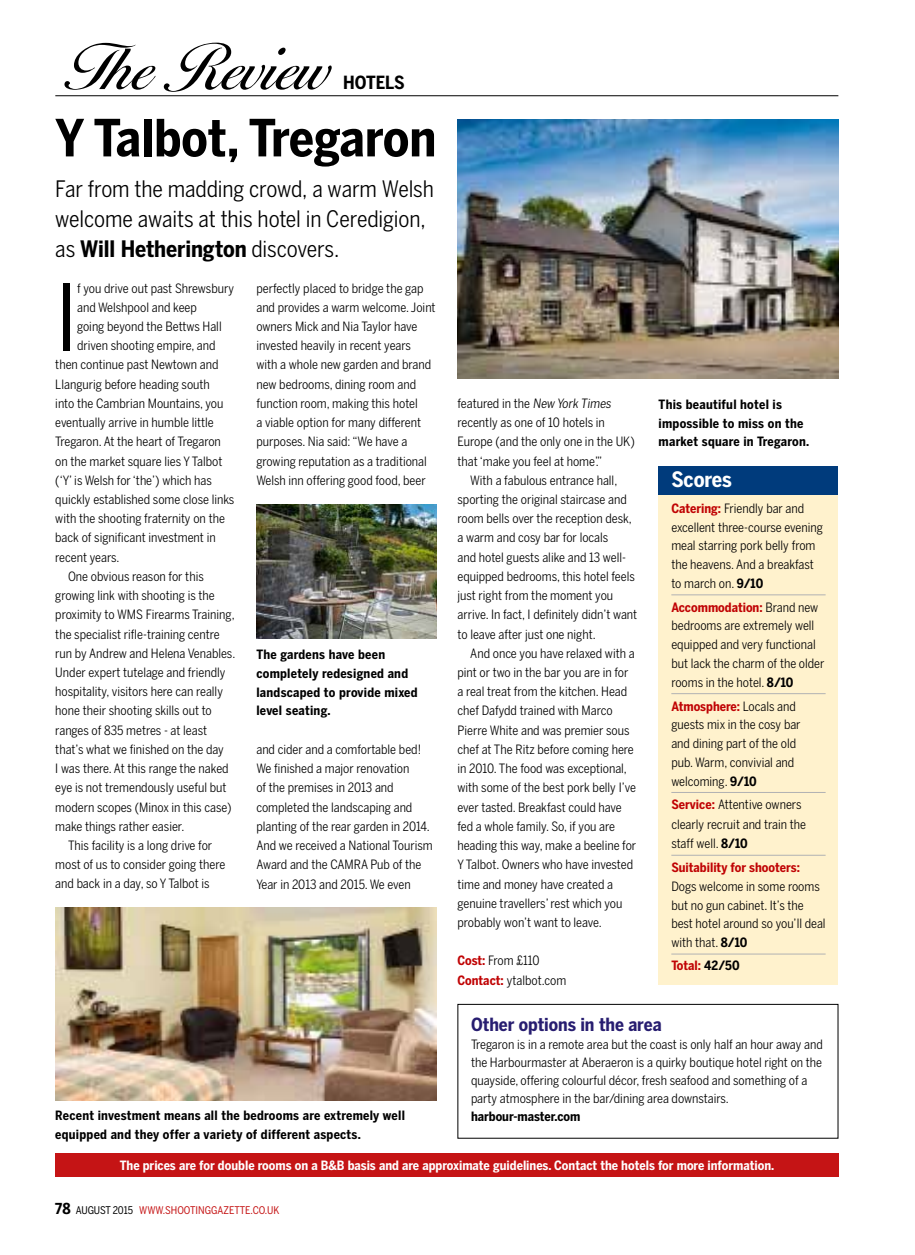
<style>
.page{position:relative;width:915px;height:1255px;background:#fff}
.page>*{position:absolute;margin:0;border:0;box-sizing:border-box;transform-origin:0 0}
.t1{font:90.6px "Benton Sans Cond";color:#000}
.t2{font:68.25px "Ballantines Script EF";letter-spacing:-.005em;color:#000}
.t3{font:700 50.85px "Benton Sans Cond";color:#000}
.t4{font:22.5px/30px "Benton Sans Cond";letter-spacing:-.005em;color:#000}
.t5{font:700 21px "Benton Sans Cond";letter-spacing:-.005em;color:#fff}
.t6{font:700 18px "Benton Sans Cond";color:#271d70}
.t7{font:700 18px "Benton Sans Cond";color:#000}
.t8{font:12.75px/19.2px "Benton Sans Cond";color:#000}
.t9{font:700 12.75px/18.8px "Benton Sans Cond";letter-spacing:.02em;color:#000}
.t10{font:700 12.75px "Benton Sans Cond";color:#fff}
.t11{font:700 12.75px "Benton Sans Cond";color:#c00304}
.t12{font:700 12.75px "Benton Sans Cond";color:#000}
.t13{font:10.5px "Benton Sans Cond";color:#c51415}
.s1{font-weight:700}
.s2{font-weight:700;color:#c00304}
.s3{color:#000}
.s4{font-weight:700;font-size:15px;color:#000}
</style>
<div class="page">
<hr style="left:55px;top:95px;width:783px;height:1px;background:#000">
<div style="left:55px;top:1153px;width:783px;height:23px;background:#c51415"></div>
<div style="left:658px;top:490px;width:180px;height:494px;background:#fff2cd"></div>
<hr style="left:671px;top:594px;width:154px;height:1px;background:#b1b2b3">
<hr style="left:671px;top:693px;width:154px;height:1px;background:#b1b2b3">
<hr style="left:671px;top:792px;width:154px;height:1px;background:#b1b2b3">
<hr style="left:671px;top:855px;width:154px;height:1px;background:#b1b2b3">
<hr style="left:671px;top:953px;width:154px;height:1px;background:#b1b2b3">
<div style="left:457px;top:1003px;width:381px;height:135px;border:1px solid #000"></div>
<img style="left:256px;top:504px;width:180px;height:134px">
<img style="left:457px;top:119px;width:381px;height:260px">
<img style="left:55px;top:907px;width:381px;height:193px">
<div style="left:658px;top:465px;width:180px;height:29px;background:#003b7c"></div>
<h2 class="t2" style="left:68px;top:27px;width:270px">The Review</h2>
<h3 class="t7" style="left:343px;top:72px;width:63px">HOTELS</h3>
<h3 class="t3" style="left:55px;top:108px;width:382px">Y Talbot, Tregaron</h3>
<h3 class="t4" style="left:55px;top:173px;width:380px">Far from the madding crowd, a warm Welsh welcome awaits at this hotel in Ceredigion, as <span class="s1">Will Hetherington</span> discovers.</h3>
<h1 class="t1" style="left:55px;top:264px;width:23px">I</h1>
<p class="t8" style="left:77px;top:278px;width:158px">f you drive out past Shrewsbury</p>
<p class="t8" style="left:77px;top:297px;width:121px">and Welshpool and keep</p>
<p class="t8" style="left:77px;top:316px;width:146px">going beyond the Bettws Hall</p>
<p class="t8" style="left:77px;top:336px;width:140px">driven shooting empire, and</p>
<p class="t8" style="left:55px;top:355px;width:165px">then continue past Newtown and</p>
<p class="t8" style="left:55px;top:374px;width:156px">Llangurig before heading south</p>
<p class="t8" style="left:55px;top:393px;width:170px">into the Cambrian Mountains, you</p>
<p class="t8" style="left:55px;top:413px;width:160px">eventually arrive in humble little</p>
<p class="t8" style="left:55px;top:432px;width:167px">Tregaron. At the heart of Tregaron</p>
<p class="t8" style="left:55px;top:451px;width:168px">on the market square lies Y Talbot</p>
<p class="t8" style="left:55px;top:470px;width:158px">(‘Y’ is Welsh for ‘the’) which has</p>
<p class="t8" style="left:55px;top:489px;width:180px">quickly established some close links</p>
<p class="t8" style="left:55px;top:509px;width:171px">with the shooting fraternity on the</p>
<p class="t8" style="left:55px;top:528px;width:162px">back of significant investment in</p>
<p class="t8" style="left:55px;top:547px;width:66px">recent years.</p>
<p class="t8" style="left:68px;top:566px;width:137px">One obvious reason for this</p>
<p class="t8" style="left:55px;top:585px;width:161px">growing link with shooting is the</p>
<p class="t8" style="left:55px;top:605px;width:181px">proximity to WMS Firearms Training,</p>
<p class="t8" style="left:55px;top:624px;width:166px">the specialist rifle-training centre</p>
<p class="t8" style="left:55px;top:643px;width:181px">run by Andrew and Helena Venables.</p>
<p class="t8" style="left:55px;top:662px;width:172px">Under expert tutelage and friendly</p>
<p class="t8" style="left:55px;top:682px;width:169px">hospitality, visitors here can really</p>
<p class="t8" style="left:55px;top:701px;width:158px">hone their shooting skills out to</p>
<p class="t8" style="left:55px;top:720px;width:153px">ranges of 835 metres - at least</p>
<p class="t8" style="left:55px;top:739px;width:170px">that’s what we finished on the day</p>
<p class="t8" style="left:55px;top:758px;width:175px">I was there. At this range the naked</p>
<p class="t8" style="left:55px;top:778px;width:173px">eye is not tremendously useful but</p>
<p class="t8" style="left:55px;top:797px;width:178px">modern scopes (Minox in this case)</p>
<p class="t8" style="left:55px;top:816px;width:130px">make things rather easier.</p>
<p class="t8" style="left:68px;top:835px;width:146px">This facility is a long drive for</p>
<p class="t8" style="left:55px;top:854px;width:171px">most of us to consider going there</p>
<p class="t8" style="left:55px;top:874px;width:156px">and back in a day, so Y Talbot is</p>
<p class="t8" style="left:256px;top:278px;width:181px">perfectly placed to bridge the gap and provides a warm welcome. Joint owners Mick and Nia Taylor have invested heavily in recent years<br>with a whole new garden and brand new bedrooms, dining room and function room, making this hotel<br>a viable option for many different purposes. Nia said: “We have a growing reputation as a traditional<br>Welsh inn offering good food, beer</p>
<p class="t9" style="left:256px;top:645px;width:163px">The gardens have been completely redesigned and landscaped to provide mixed level seating.</p>
<p class="t8" style="left:256px;top:739px;width:178px">and cider and a comfortable bed!<br>We finished a major renovation<br>of the premises in 2013 and completed the landscaping and planting of the rear garden in 2014.<br>And we received a National Tourism<br>Award and the CAMRA Pub of the<br>Year in 2013 and 2015. We even</p>
<p class="t9" style="left:55px;top:1105px;width:351px">Recent investment means all the bedrooms are extremely well equipped and they offer a variety of different aspects.</p>
<p class="t8" style="left:457px;top:393px;width:179px">featured in the New York Times recently as one of 10 hotels in<br>Europe (and the only one in the UK) that ‘make you feel at home’.”</p>
<p class="t8" style="left:457px;top:470px;width:181px;text-indent:13px">With a fabulous entrance hall, sporting the original staircase and room bells over the reception desk, a warm and cosy bar for locals<br>and hotel guests alike and 13 well&shy;equipped bedrooms, this hotel feels just right from the moment you arrive. In fact, I definitely didn’t want to leave after just one night.</p>
<p class="t8" style="left:457px;top:643px;width:180px;text-indent:13px">And once you have relaxed with a pint or two in the bar you are in for a real treat from the kitchen. Head chef Dafydd trained with Marco<br>Pierre White and was premier sous chef at The Ritz before coming here in 2010. The food was exceptional, with some of the best pork belly I’ve ever tasted. Breakfast could have fed a whole family. So, if you are heading this way, make a beeline for<br>Y Talbot. Owners who have invested time and money have created a genuine travellers’ rest which you probably won’t want to leave.</p>
<p class="t8" style="left:457px;top:951px;width:110px"><span class="s2">Cost:</span> From £110<br><span class="s2">Contact:</span> ytalbot.com</p>
<p class="t9" style="left:658px;top:394px;width:152px">This beautiful hotel is impossible to miss on the market square in Tregaron.</p>
<h3 class="t5" style="left:671px;top:467px;width:62px">Scores</h3>
<p class="t8" style="left:671px;top:498px;width:153px;line-height:18.8px"><span class="s2">Catering:</span> Friendly bar and excellent three-course evening meal starring pork belly from the heavens. And a breakfast to march on. <span class="s1">9/10</span></p>
<p class="t8" style="left:671px;top:597px;width:155px;line-height:18.8px"><span class="s2">Accommodation:</span> Brand new bedrooms are extremely well equipped and very functional but lack the charm of the older rooms in the hotel. <span class="s1">8/10</span></p>
<p class="t8" style="left:671px;top:696px;width:131px;line-height:18.8px"><span class="s2">Atmosphere:</span> Locals and guests mix in the cosy bar and dining part of the old pub. Warm, convivial and welcoming. <span class="s1">9/10</span></p>
<p class="t8" style="left:671px;top:794px;width:136px"><span class="s2">Service:</span> Attentive owners clearly recruit and train the staff well. <span class="s1">8/10</span></p>
<p class="t11" style="left:671px;top:860px;width:130px">Suitability for shooters:</p>
<p class="t8" style="left:671px;top:876px;width:156px;line-height:18.8px">Dogs welcome in some rooms but no gun cabinet. It’s the best hotel around so you’ll deal with that. <span class="s1">8/10</span></p>
<p class="t11" style="left:671px;top:958px;width:70px">Total: <span class="s3">42/50</span></p>
<h3 class="t6" style="left:471px;top:1014px;width:192px">Other options in the area</h3>
<p class="t8" style="left:471px;top:1035px;width:353px;line-height:18px">Tregaron is in a remote area but the coast is only half an hour away and the Harbourmaster at Aberaeron is a quirky boutique hotel right on the quayside, offering colourful décor, fresh seafood and something of a party atmosphere in the bar/dining area downstairs.</p>
<p class="t12" style="left:471px;top:1109px;width:111px">harbour-master.com</p>
<p class="t10" style="left:120px;top:1157px;width:655px">The prices are for double rooms on a B&amp;B basis and are approximate guidelines. Contact the hotels for more information.</p>
<p class="t13" style="left:55px;top:1204px;width:225px"><span class="s4">78</span> <span class="s3">AUGUST 2015</span> WWW.SHOOTINGGAZETTE.CO.UK</p>
</div>
